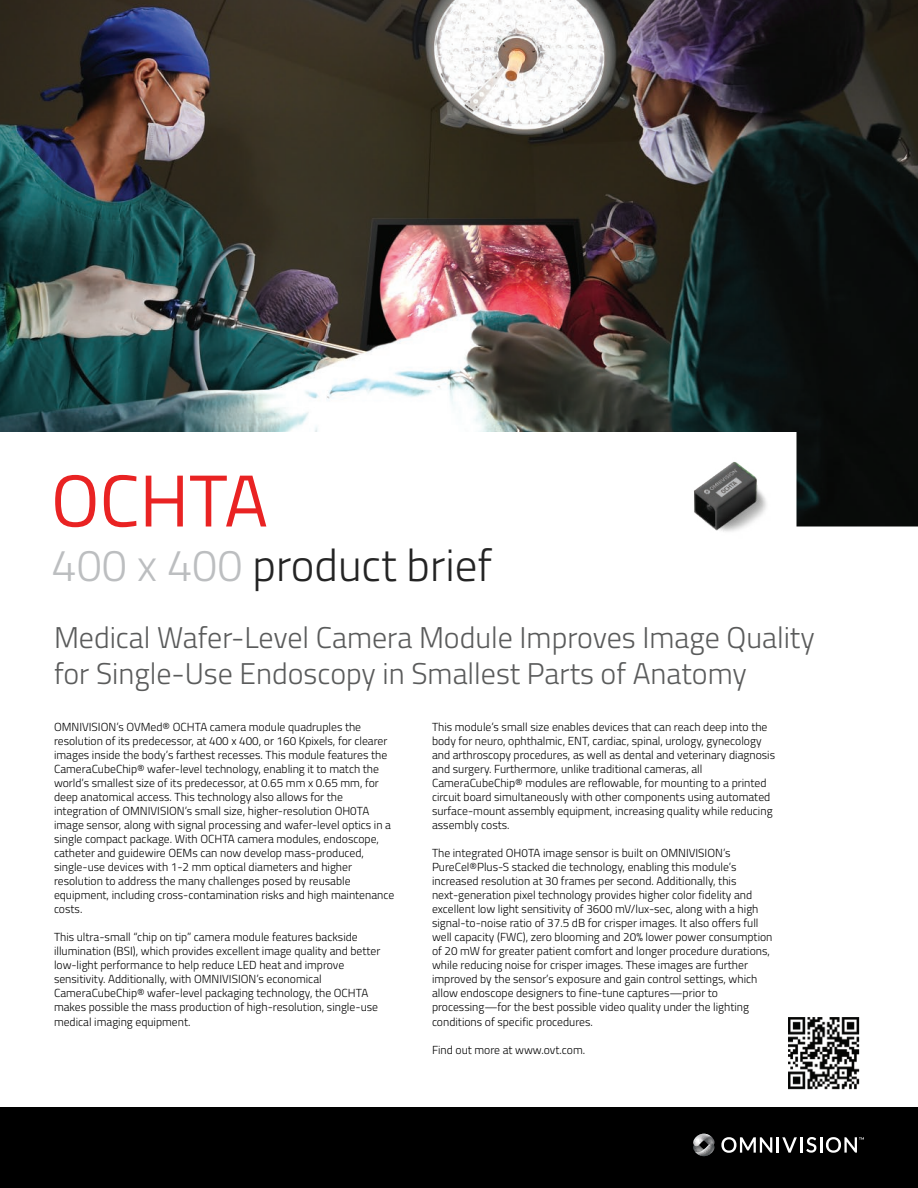
<style>
.page{position:relative;width:918px;height:1188px;background:#fff}
.page>*{position:absolute;margin:0;border:0;box-sizing:border-box;transform-origin:0 0}
.t1{font:73.5px "Titillium";color:#e92323}
.t2{font:300 45px "Titillium";color:#242424}
.t3{font:300 30px/36px "Titillium";color:#5a5b5b}
.t4{font:300 11.7px/14.1px "Titillium";color:#000}
.s1{color:#bcbec0}
</style>
<div class="page">
<img style="left:788px;top:1017px;width:72px;height:73px">
<div style="left:0;top:1107px;width:918px;height:81px;background:#000"></div>
<svg style="left:693px;top:1134px;width:22px;height:22px"></svg>
<svg style="left:721px;top:1137px;width:51px;height:16px"></svg>
<hr style="left:776px;top:1137px;width:3px;height:16px;background:#fff">
<svg style="left:782px;top:1137px;width:15px;height:16px"></svg>
<hr style="left:800px;top:1137px;width:3px;height:16px;background:#fff">
<svg style="left:806px;top:1137px;width:10px;height:16px"></svg>
<hr style="left:820px;top:1137px;width:3px;height:16px;background:#fff">
<svg style="left:826px;top:1137px;width:38px;height:16px"></svg>
<img style="left:0;top:0;width:918px;height:526px">
<img style="left:691px;top:458px;width:79px;height:74px">
<h1 class="t1" style="left:51px;top:447px;width:219px">OCHTA</h1>
<h2 class="t2" style="left:52px;top:532px;width:442px"><span class="s1">400 x 400</span> product brief</h2>
<h3 class="t3" style="left:54px;top:618px;width:762px">Medical Wafer-Level Camera Module Improves Image Quality for Single-Use Endoscopy in Smallest Parts of Anatomy</h3>
<p class="t4" style="left:54px;top:719px;width:342px">OMNIVISION’s OVMed® OCHTA camera module quadruples the resolution of its predecessor, at 400 x 400, or 160 Kpixels, for clearer images inside the body’s farthest recesses. This module features the CameraCubeChip® wafer-level technology, enabling it to match the world’s smallest size of its predecessor, at 0.65 mm x 0.65 mm, for deep anatomical access. This technology also allows for the integration of OMNIVISION’s small size, higher-resolution OH0TA image sensor, along with signal processing and wafer-level optics in a single compact package. With OCHTA camera modules, endoscope, catheter and guidewire OEMs can now develop mass-produced, single-use devices with 1-2 mm optical diameters and higher resolution to address the many challenges posed by reusable equipment, including cross-contamination risks and high maintenance costs.</p>
<p class="t4" style="left:54px;top:930px;width:328px">This ultra-small “chip on tip” camera module features backside illumination (BSI), which provides excellent image quality and better low-light performance to help reduce LED heat and improve sensitivity. Additionally, with OMNIVISION’s economical CameraCubeChip® wafer-level packaging technology, the OCHTA makes possible the mass production of high-resolution, single-use medical imaging equipment.</p>
<p class="t4" style="left:432px;top:719px;width:345px">This module’s small size enables devices that can reach deep into the body for neuro, ophthalmic, ENT, cardiac, spinal, urology, gynecology and arthroscopy procedures, as well as dental and veterinary diagnosis and surgery. Furthermore, unlike traditional cameras, all CameraCubeChip® modules are reflowable, for mounting to a printed circuit board simultaneously with other components using automated surface-mount assembly equipment, increasing quality while reducing assembly costs.</p>
<p class="t4" style="left:432px;top:845px;width:342px">The integrated OH0TA image sensor is built on OMNIVISION’s PureCel®Plus-S stacked die technology, enabling this module’s increased resolution at 30 frames per second. Additionally, this next-generation pixel technology provides higher color fidelity and excellent low light sensitivity of 3600 mV/lux-sec, along with a high signal-to-noise ratio of 37.5 dB for crisper images. It also offers full well capacity (FWC), zero blooming and 20% lower power consumption of 20 mW for greater patient comfort and longer procedure durations, while reducing noise for crisper images. These images are further improved by the sensor’s exposure and gain control settings, which allow endoscope designers to fine-tune captures—prior to processing—for the best possible video quality under the lighting conditions of specific procedures.</p>
<p class="t4" style="left:432px;top:1042px;width:155px">Find out more at www.ovt.com.</p>
</div>
